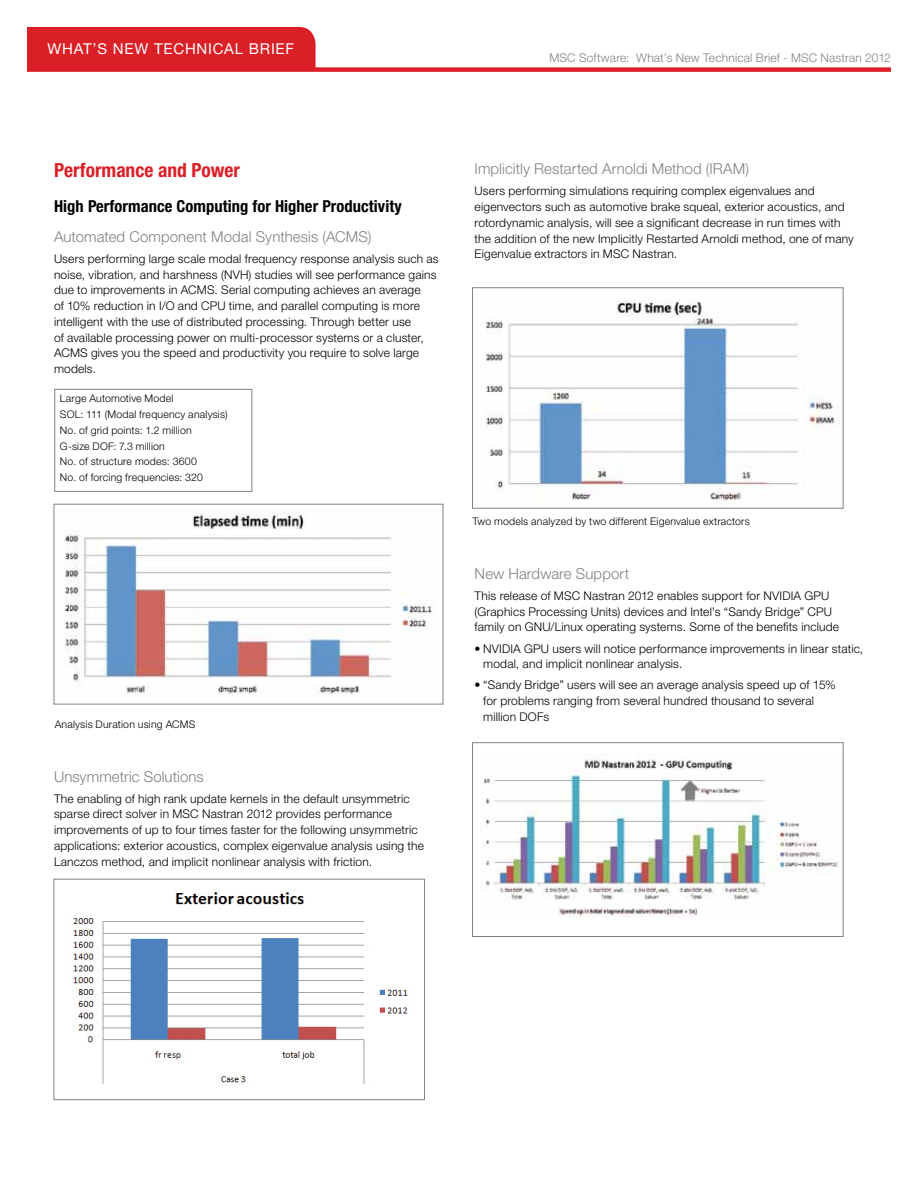
<style>
.page{position:relative;width:918px;height:1188px;background:#fff}
.page>*{position:absolute;margin:0;border:0;box-sizing:border-box;transform-origin:0 0}
.t1{font:700 condensed 19.5px "Helvetica Neue LT Pro";color:#dc1f26}
.t2{font:700 condensed 16.5px "Helvetica Neue LT Pro";letter-spacing:.005em;color:#000}
.t3{font:300 15px "Helvetica Neue LT Pro";letter-spacing:.005em;color:#808285}
.t4{font:15px "Helvetica Neue LT Pro";letter-spacing:.05em;color:#fff}
.t5{font:300 12px/15.8px "Helvetica Neue LT Pro";letter-spacing:.015em;color:#000}
.t6{font:300 12px "Helvetica Neue LT Pro";letter-spacing:.015em;color:#808285}
.t7{font:300 10.5px/15.8px "Helvetica Neue LT Pro";letter-spacing:.02em;color:#000}
</style>
<div class="page">
<div style="left:27px;top:67px;width:864px;height:5px;background:#dc1f26"></div>
<div style="left:27px;top:27px;width:289px;height:41px;background:#db1f26"></div>
<img style="left:64px;top:513px;width:370px;height:182px">
<div style="left:54px;top:504px;width:389px;height:200px;border:1px solid #808285"></div>
<div style="left:55px;top:389px;width:197px;height:103px;border:1px solid #808285"></div>
<img style="left:485px;top:300px;width:355px;height:201px">
<img style="left:481px;top:754px;width:358px;height:163px">
<div style="left:472px;top:742px;width:371px;height:195px;border:1px solid #808285"></div>
<img style="left:73px;top:892px;width:335px;height:192px">
<div style="left:54px;top:879px;width:371px;height:221px;border:1px solid #808285"></div>
<p class="t4" style="left:47px;top:40px;width:248px">WHAT’S NEW TECHNICAL BRIEF</p>
<p class="t6" style="left:549px;top:50px;width:343px">MSC Software: What’s New Technical Brief - MSC Nastran 2012</p>
<h1 class="t1" style="left:54px;top:159px;width:187px">Performance and Power</h1>
<h2 class="t2" style="left:54px;top:196px;width:349px">High Performance Computing for Higher Productivity</h2>
<p class="t3" style="left:54px;top:227px;width:319px">Automated Component Modal Synthesis (ACMS)</p>
<p class="t5" style="left:54px;top:251px;width:386px">Users performing large scale modal frequency response analysis such as noise, vibration, and harshness (NVH) studies will see performance gains due to improvements in ACMS. Serial computing achieves an average<br>of 10% reduction in I/O and CPU time, and parallel computing is more intelligent with the use of distributed processing. Through better use<br>of available processing power on multi-processor systems or a cluster, ACMS gives you the speed and productivity you require to solve large models.</p>
<p class="t7" style="left:60px;top:390px;width:169px">Large Automotive Model<br>SOL: 111 (Modal frequency analysis)<br>No. of grid points: 1.2 million<br>G-size DOF: 7.3 million<br>No. of structure modes: 3600<br>No. of forcing frequencies: 320</p>
<p class="t7" style="left:55px;top:716px;width:142px">Analysis Duration using ACMS</p>
<p class="t3" style="left:54px;top:767px;width:151px">Unsymmetric Solutions</p>
<p class="t5" style="left:54px;top:790px;width:372px">The enabling of high rank update kernels in the default unsymmetric sparse direct solver in MSC Nastran 2012 provides performance improvements of up to four times faster for the following unsymmetric applications: exterior acoustics, complex eigenvalue analysis using the Lanczos method, and implicit nonlinear analysis with friction.</p>
<p class="t3" style="left:475px;top:160px;width:276px">Implicitly Restarted Arnoldi Method (IRAM)</p>
<p class="t5" style="left:475px;top:183px;width:381px">Users performing simulations requiring complex eigenvalues and eigenvectors such as automotive brake squeal, exterior acoustics, and rotordynamic analysis, will see a significant decrease in run times with the addition of the new Implicitly Restarted Arnoldi method, one of many Eigenvalue extractors in MSC Nastran.</p>
<p class="t7" style="left:472px;top:513px;width:279px">Two models analyzed by two different Eigenvalue extractors</p>
<p class="t3" style="left:475px;top:564px;width:156px">New Hardware Support</p>
<p class="t5" style="left:475px;top:588px;width:366px">This release of MSC Nastran 2012 enables support for NVIDIA GPU (Graphics Processing Units) devices and Intel’s “Sandy Bridge” CPU family on GNU/Linux operating systems. Some of the benefits include</p>
<p class="t5" style="left:483px;top:640px;width:381px;text-indent:-9px">• NVIDIA GPU users will notice performance improvements in linear static, modal, and implicit nonlinear analysis.</p>
<p class="t5" style="left:483px;top:677px;width:354px;text-indent:-9px">• “Sandy Bridge” users will see an average analysis speed up of 15% for problems ranging from several hundred thousand to several million DOFs</p>
</div>
